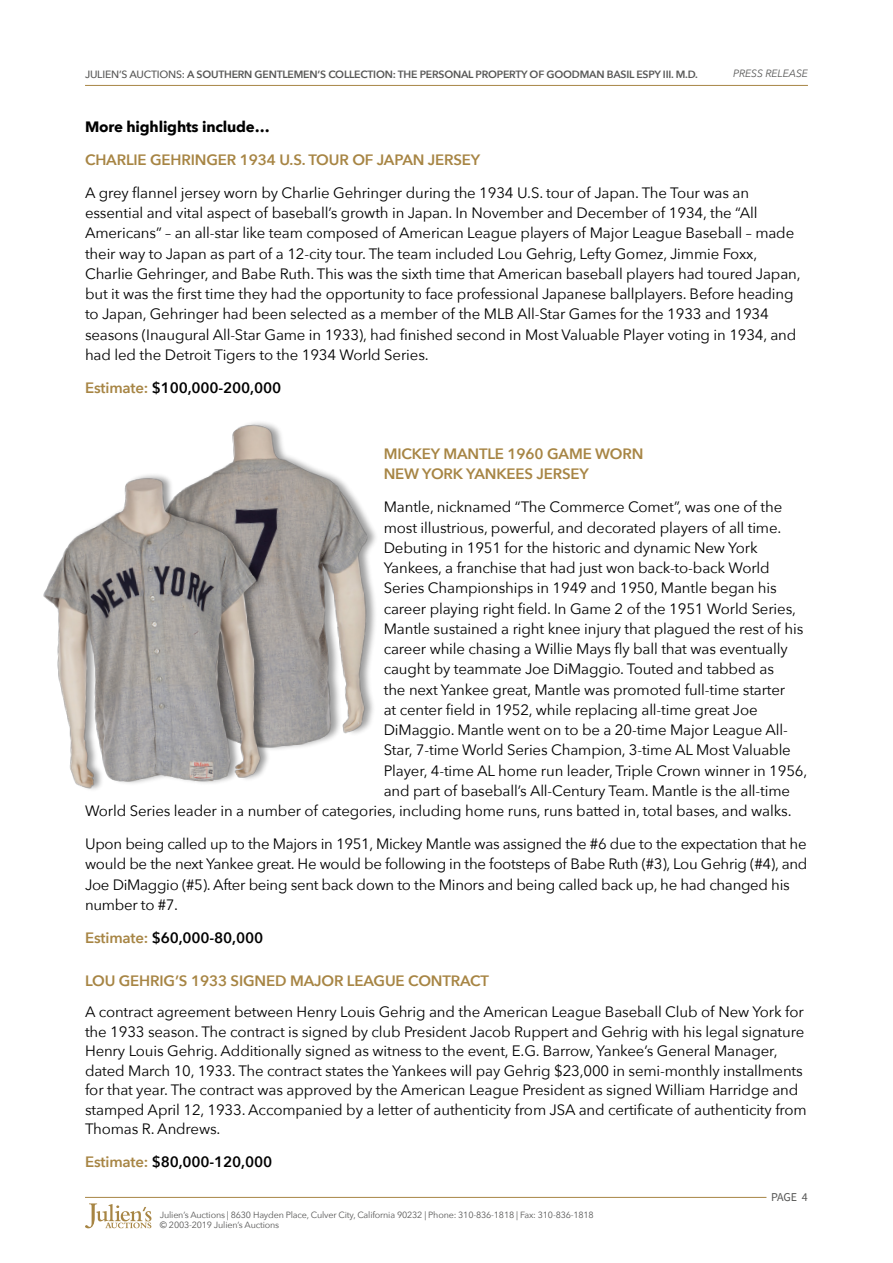
<style>
.page{position:relative;width:893px;height:1263px;background:#fff}
.page>*{position:absolute;margin:0;border:0;box-sizing:border-box;transform-origin:0 0}
.t1{font:15px/20.2px "Avenir Next";letter-spacing:-.01em;color:#000}
.t2{font:600 15px/20.2px "Avenir Next";letter-spacing:-.01em;color:#a78544}
.t3{font:600 15px "Avenir Next";letter-spacing:-.01em;color:#000}
.t4{font:700 15px "Avenir Next";letter-spacing:-.01em;color:#000}
.t5{font:12px "Source Sans Pro";color:#575756}
.t6{font:600 10.5px "Avenir Next";letter-spacing:-.02em;color:#575756}
.t7{font:italic 10.5px "Avenir Next";letter-spacing:-.01em;color:#575756}
.t8{font:9px/10.5px "Avenir Next";letter-spacing:-.02em;color:#575756}
.s1{font-weight:500}
.s2{color:#a78544}
</style>
<div class="page">
<hr style="left:85px;top:85px;width:723px;height:1px;background:#a78544">
<svg style="left:85px;top:1203px;width:66px;height:25px"></svg>
<hr style="left:85px;top:1197px;width:681px;height:1px;background:#a78544">
<img style="left:232px;top:422px;width:144px;height:327px">
<img style="left:43px;top:455px;width:242px;height:335px">
<p class="t6" style="left:85px;top:65px;width:614px"><span class="s1">JULIEN’S AUCTIONS:</span> A SOUTHERN GENTLEMEN’S COLLECTION: THE PERSONAL PROPERTY OF GOODMAN BASIL ESPY III. M.D.</p>
<p class="t7" style="left:733px;top:65px;width:76px">PRESS RELEASE</p>
<p class="t4" style="left:85px;top:114px;width:186px">More highlights include…</p>
<p class="t2" style="left:85px;top:149px;width:397px">CHARLIE GEHRINGER 1934 U.S. TOUR OF JAPAN JERSEY</p>
<p class="t1" style="left:85px;top:182px;width:717px">A grey flannel jersey worn by Charlie Gehringer during the 1934 U.S. tour of Japan. The Tour was an essential and vital aspect of baseball’s growth in Japan. In November and December of 1934, the “All Americans” – an all-star like team composed of American League players of Major League Baseball – made their way to Japan as part of a 12-city tour. The team included Lou Gehrig, Lefty Gomez, Jimmie Foxx, Charlie Gehringer, and Babe Ruth. This was the sixth time that American baseball players had toured Japan, but it was the first time they had the opportunity to face professional Japanese ballplayers. Before heading to Japan, Gehringer had been selected as a member of the MLB All-Star Games for the 1933 and 1934 seasons (Inaugural All-Star Game in 1933), had finished second in Most Valuable Player voting in 1934, and had led the Detroit Tigers to the 1934 World Series.</p>
<p class="t3" style="left:85px;top:375px;width:198px"><span class="s2">Estimate:</span> $100,000-200,000</p>
<p class="t2" style="left:384px;top:443px;width:261px">MICKEY MANTLE 1960 GAME WORN<br>NEW YORK YANKEES JERSEY</p>
<p class="t1" style="left:384px;top:496px;width:400px">Mantle, nicknamed “The Commerce Comet”, was one of the</p>
<p class="t1" style="left:384px;top:516px;width:399px">most illustrious, powerful, and decorated players of all time.</p>
<p class="t1" style="left:384px;top:537px;width:375px">Debuting in 1951 for the historic and dynamic New York</p>
<p class="t1" style="left:384px;top:557px;width:388px">Yankees, a franchise that had just won back-to-back World</p>
<p class="t1" style="left:384px;top:577px;width:395px">Series Championships in 1949 and 1950, Mantle began his</p>
<p class="t1" style="left:384px;top:597px;width:414px">career playing right field. In Game 2 of the 1951 World Series,</p>
<p class="t1" style="left:384px;top:618px;width:421px">Mantle sustained a right knee injury that plagued the rest of his</p>
<p class="t1" style="left:384px;top:638px;width:405px">career while chasing a Willie Mays fly ball that was eventually</p>
<p class="t1" style="left:384px;top:658px;width:392px">caught by teammate Joe DiMaggio. Touted and tabbed as</p>
<p class="t1" style="left:384px;top:678px;width:403px">the next Yankee great, Mantle was promoted full-time starter</p>
<p class="t1" style="left:384px;top:699px;width:376px">at center field in 1952, while replacing all-time great Joe</p>
<p class="t1" style="left:384px;top:719px;width:406px">DiMaggio. Mantle went on to be a 20-time Major League All-</p>
<p class="t1" style="left:384px;top:739px;width:409px">Star, 7-time World Series Champion, 3-time AL Most Valuable</p>
<p class="t1" style="left:384px;top:759px;width:425px">Player, 4-time AL home run leader, Triple Crown winner in 1956,</p>
<p class="t1" style="left:384px;top:780px;width:408px">and part of baseball’s All-Century Team. Mantle is the all-time</p>
<p class="t1" style="left:85px;top:800px;width:708px">World Series leader in a number of categories, including home runs, runs batted in, total bases, and walks.</p>
<p class="t1" style="left:85px;top:833px;width:724px">Upon being called up to the Majors in 1951, Mickey Mantle was assigned the #6 due to the expectation that he would be the next Yankee great. He would be following in the footsteps of Babe Ruth (#3), Lou Gehrig (#4), and Joe DiMaggio (#5). After being sent back down to the Minors and being called back up, he had changed his number to #7.</p>
<p class="t3" style="left:85px;top:925px;width:180px"><span class="s2">Estimate:</span> $60,000-80,000</p>
<p class="t2" style="left:85px;top:970px;width:405px">LOU GEHRIG’S 1933 SIGNED MAJOR LEAGUE CONTRACT</p>
<p class="t1" style="left:85px;top:1001px;width:723px;line-height:19.5px">A contract agreement between Henry Louis Gehrig and the American League Baseball Club of New York for the 1933 season. The contract is signed by club President Jacob Ruppert and Gehrig with his legal signature Henry Louis Gehrig. Additionally signed as witness to the event, E.G. Barrow, Yankee’s General Manager, dated March 10, 1933. The contract states the Yankees will pay Gehrig $23,000 in semi-monthly installments for that year. The contract was approved by the American League President as signed William Harridge and stamped April 12, 1933. Accompanied by a letter of authenticity from JSA and certificate of authenticity from Thomas R. Andrews.</p>
<p class="t3" style="left:85px;top:1149px;width:189px"><span class="s2">Estimate:</span> $80,000-120,000</p>
<p class="t8" style="left:160px;top:1209px;width:435px">Julien’s Auctions | 8630 Hayden Place, Culver City, California 90232 | Phone: 310-836-1818 | Fax: 310-836-1818 © 2003-2019 Julien’s Auctions</p>
<p class="t5" style="left:771px;top:1189px;width:38px">PAGE 4</p>
</div>
